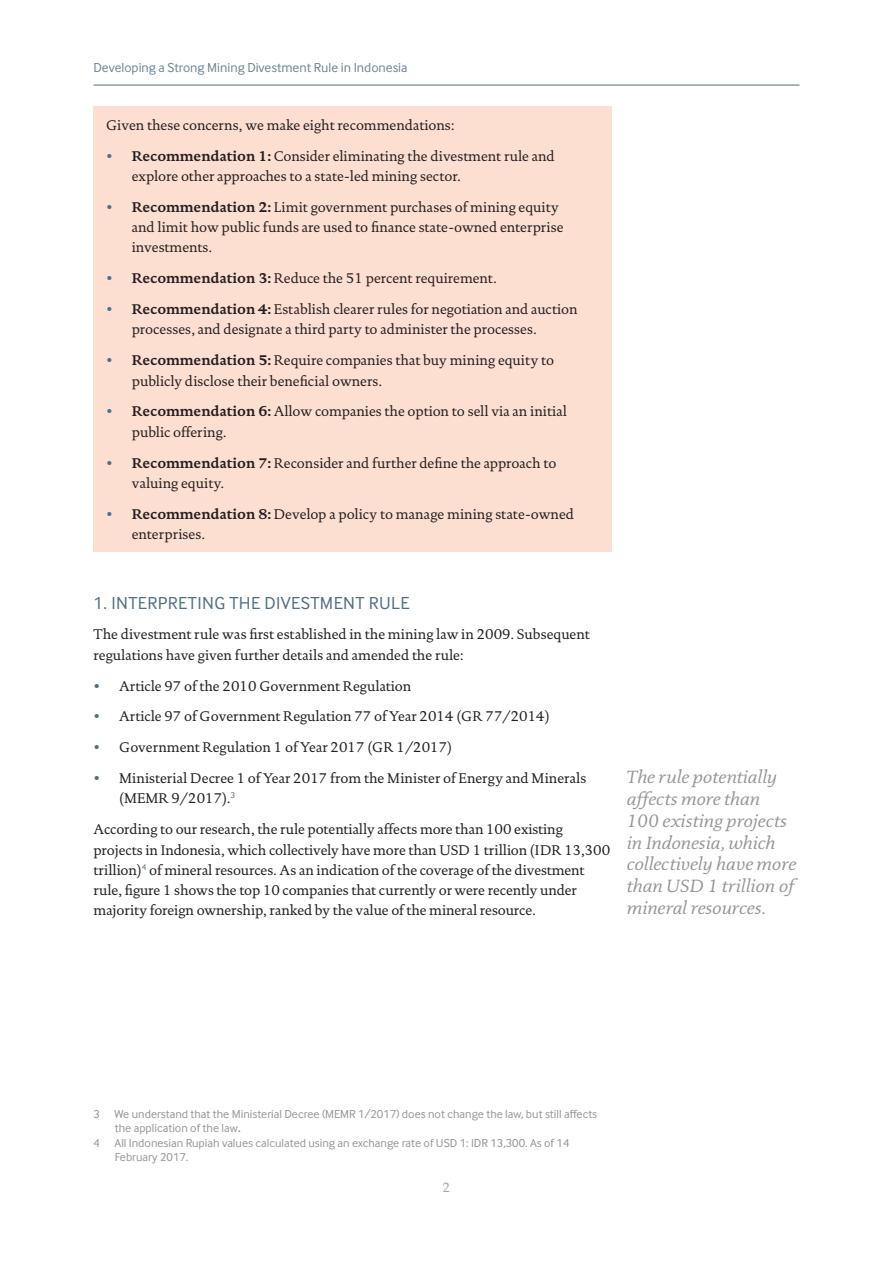
<style>
.page{position:relative;width:893px;height:1263px;background:#fff}
.page>*{position:absolute;margin:0;border:0;box-sizing:border-box;transform-origin:0 0}
.t1{font:italic 18px/21.8px "DTL Documenta T";color:#939598}
.t2{font:18px "Inter Face";letter-spacing:.02em;color:#516f85}
.t3{font:14.25px/20.2px "DTL Documenta T";color:#231f20}
.t4{font:13.5px "Inter Face";color:#6e8397}
.t5{font:13.5px "DTL Documenta T";color:#a8a9ad}
.t6{font:12px "Inter Face";color:#939598}
.s1{color:#516f85}
.s2{font-weight:700}
.s3{font-style:italic;font-size:15px}
</style>
<div class="page">
<hr style="left:94px;top:85px;width:705px;height:1px;background:#516f85">
<div style="left:94px;top:106px;width:518px;height:446px;background:#fddfd2"></div>
<p class="t4" style="left:94px;top:60px;width:316px">Developing a Strong Mining Divestment Rule in Indonesia</p>
<p class="t3" style="left:106px;top:115px;width:350px">Given these concerns, we make eight recommendations:</p>
<p class="t3" style="left:132px;top:146px;width:424px;text-indent:-26px"><span class="s1">•</span> <span class="s2">Recommendation 1:</span> Consider eliminating the divestment rule and explore other approaches to a state-led mining sector.</p>
<p class="t3" style="left:132px;top:197px;width:433px;text-indent:-26px"><span class="s1">•</span> <span class="s2">Recommendation 2:</span> Limit government purchases of mining equity and limit how public funds are used to finance state-owned enterprise investments.</p>
<p class="t3" style="left:106px;top:268px;width:392px"><span class="s1">•</span> <span class="s2">Recommendation 3:</span> Reduce the 51 percent requirement.</p>
<p class="t3" style="left:132px;top:299px;width:447px;text-indent:-26px"><span class="s1">•</span> <span class="s2">Recommendation 4:</span> Establish clearer rules for negotiation and auction processes, and designate a third party to administer the processes.</p>
<p class="t3" style="left:132px;top:350px;width:424px;text-indent:-26px"><span class="s1">•</span> <span class="s2">Recommendation 5:</span> Require companies that buy mining equity to publicly disclose their beneficial owners.</p>
<p class="t3" style="left:132px;top:401px;width:437px;text-indent:-26px"><span class="s1">•</span> <span class="s2">Recommendation 6:</span> Allow companies the option to sell via an initial public offering.</p>
<p class="t3" style="left:132px;top:452px;width:426px;text-indent:-26px"><span class="s1">•</span> <span class="s2">Recommendation 7:</span> Reconsider and further define the approach to valuing equity.</p>
<p class="t3" style="left:132px;top:504px;width:444px;text-indent:-26px"><span class="s1">•</span> <span class="s2">Recommendation 8:</span> Develop a policy to manage mining state-owned enterprises.</p>
<p class="t2" style="left:94px;top:592px;width:318px">1. INTERPRETING THE DIVESTMENT RULE</p>
<p class="t3" style="left:94px;top:624px;width:498px">The divestment rule was first established in the mining law in 2009. Subsequent regulations have given further details and amended the rule:</p>
<p class="t3" style="left:94px;top:675px;width:319px"><span class="s1">•</span> Article 97 of the 2010 Government Regulation</p>
<p class="t3" style="left:94px;top:706px;width:458px"><span class="s1">•</span> Article 97 of Government Regulation 77 of Year 2014 (GR 77/2014)</p>
<p class="t3" style="left:94px;top:737px;width:360px"><span class="s1">•</span> Government Regulation 1 of Year 2017 (GR 1/2017)</p>
<p class="t3" style="left:119px;top:768px;width:469px;text-indent:-26px"><span class="s1">•</span> Ministerial Decree 1 of Year 2017 from the Minister of Energy and Minerals (MEMR 9/2017).<sup>3</sup></p>
<p class="t3" style="left:94px;top:819px;width:518px">According to our research, the rule potentially affects more than 100 existing projects in Indonesia, which collectively have more than USD 1 trillion (IDR 13,300 trillion)<sup>4</sup> of mineral resources. As an indication of the coverage of the divestment rule, figure 1 shows the top 10 companies that currently or were recently under majority foreign ownership, ranked by the value of the mineral resource.</p>
<p class="t1" style="left:627px;top:766px;width:171px">The rule potentially affects more than<br>100 existing projects in Indonesia, which collectively have more than USD 1 trillion of mineral resources.</p>
<p class="t6" style="left:94px;top:1107px;width:505px">3 We understand that the Ministerial Decree (MEMR 1/2017) does not change the law, but still affects</p>
<p class="t6" style="left:115px;top:1121px;width:127px">the application of the law<span class="s3">.</span></p>
<p class="t6" style="left:94px;top:1136px;width:477px">4 All Indonesian Rupiah values calculated using an exchange rate of USD 1: IDR 13,300. As of 14</p>
<p class="t6" style="left:115px;top:1150px;width:75px">February 2017.</p>
<p class="t5" style="left:442px;top:1180px;width:10px">2</p>
</div>
